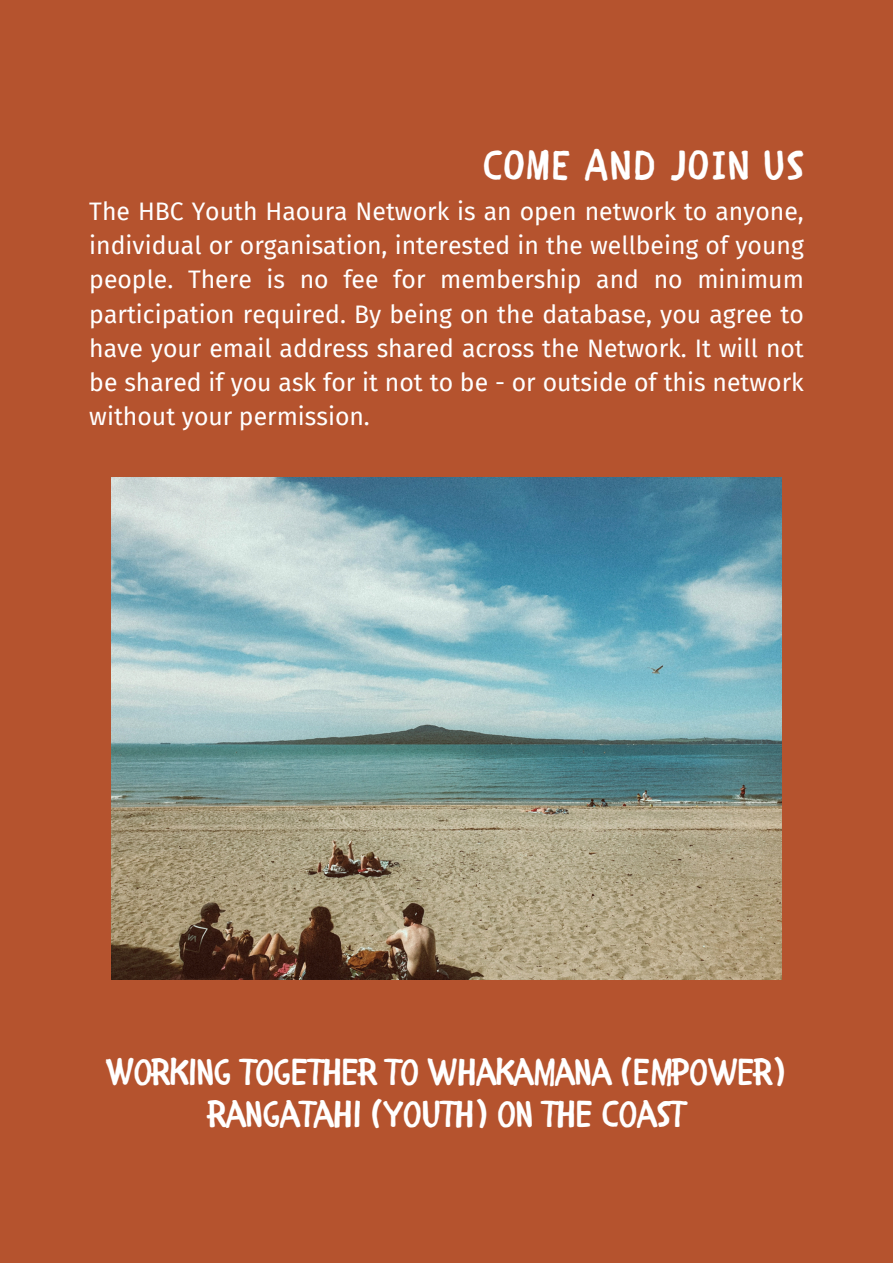
<style>
.page{position:relative;width:893px;height:1263px;background:#b5532e}
.page>*{position:absolute;margin:0;border:0;box-sizing:border-box;transform-origin:0 0}
.t1{font:42px "CHILDRENONE";letter-spacing:.06em;color:#fff}
.t2{font:37.5px/42.2px "CHILDRENONE";color:#fff;text-align:center}
.t3{font:24.75px/34.3px "Fira Sans";color:#fff;text-align:justify}
</style>
<div class="page">
<img style="left:112px;top:478px;width:669px;height:502px">
<p class="t1" style="left:483px;top:129px;width:322px">COME AND JOIN US</p>
<p class="t3" style="left:89px;top:194px;width:716px">The HBC Youth Haoura Network is an open network to anyone, individual or organisation, interested in the wellbeing of young people. There is no fee for membership and no minimum participation required. By being on the database, you agree to have your email address shared across the Network. It will not be shared if you ask for it not to be - or outside of this network without your permission.</p>
<h2 class="t2" style="left:107px;top:1047px;width:680px">WORKING TOGETHER TO WHAKAMANA (EMPOWER)<br>RANGATAHI (YOUTH) ON THE COAST</h2>
</div>
